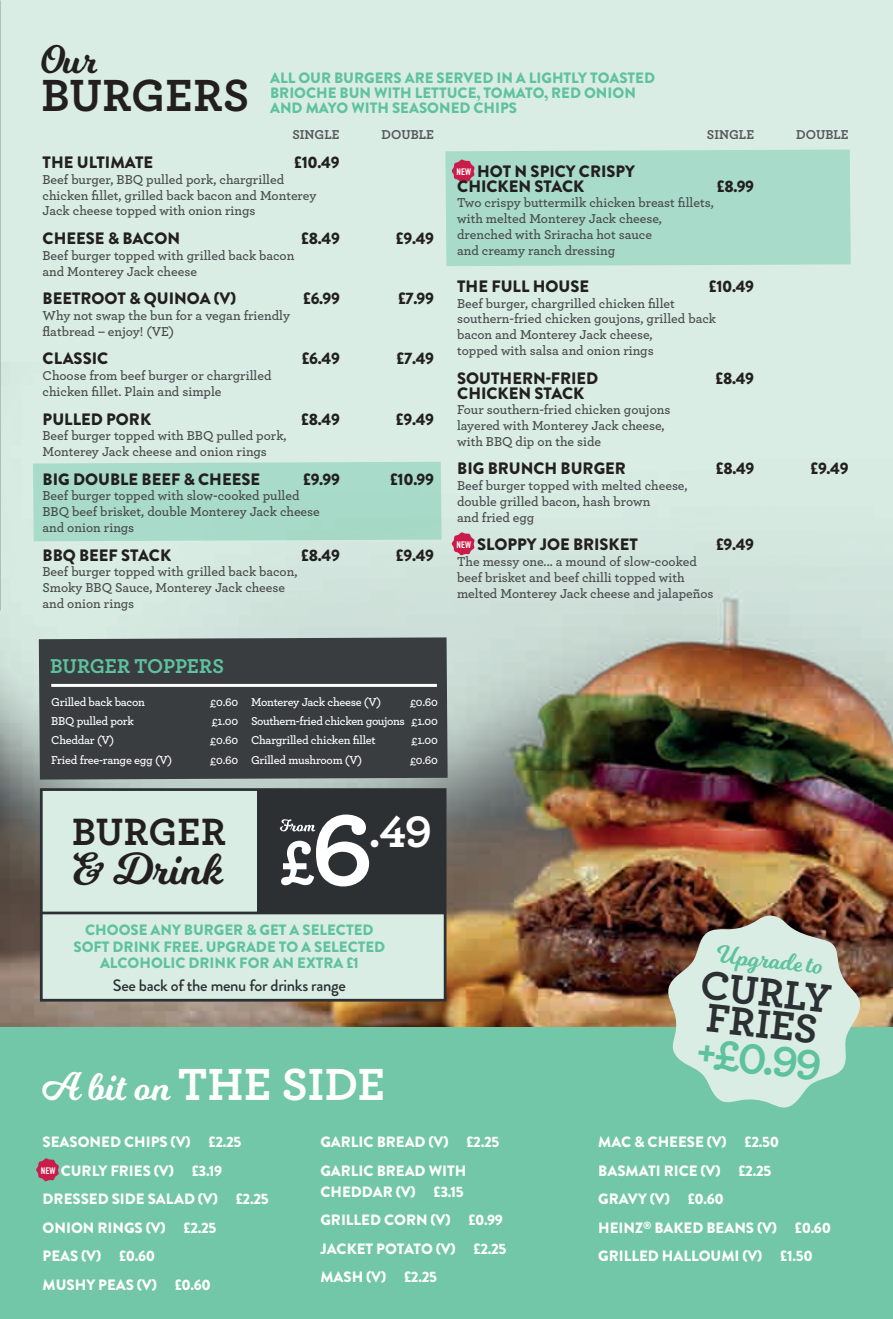
<style>
.page{position:relative;width:893px;height:1319px;background:#fff}
.page>*{position:absolute;margin:0;border:0;box-sizing:border-box;transform-origin:0 0}
.t1{font:700 105.45px "Archer Pro";color:#fff}
.t2{font:700 47.25px "Archer Pro";letter-spacing:.01em;color:#fff}
.t3{font:700 47.25px "Archer Pro";letter-spacing:.005em;color:#231f20}
.t4{font:700 46.2px "Archer Pro";color:#fff}
.t5{font:700 44.55px "Archer Pro";color:#5fc29f}
.t6{font:43.95px "Milkshake";letter-spacing:.025em;color:#231f20}
.t7{font:700 42.15px/32.2px "Archer Pro";color:#2c3033}
.t8{font:700 39.9px "Archer Pro";color:#231f20}
.t9{font:39px "Milkshake";color:#231f20}
.t10{font:24.75px "Milkshake";color:#5fc29f}
.t11{font:700 21px "Archer Pro";letter-spacing:-.01em;color:#5fc29f}
.t12{font:900 16.5px/15px "Brandon Grotesque";color:#231f20}
.t13{font:500 16.5px "Brandon Grotesque";letter-spacing:-.02em;color:#2c3033}
.t14{font:900 15px/28.5px "Brandon Grotesque";color:#fff}
.t15{font:900 15px/16.6px "Brandon Grotesque";color:#5fc29f}
.t16{font:600 13.5px/15.8px "Archer Pro";color:#4a4b4d}
.t17{font:700 13.5px "Archer Pro";color:#57585a}
.t18{font:600 12px/19px "Archer Pro";letter-spacing:-.02em;color:#fff;text-align:justify}
.t19{font:9.15px "Trade Gothic LT Std Bd Cn 20";letter-spacing:.01em;color:#fff}
.s1{font-family:"Milkshake";font-weight:400;font-size:39px}
</style>
<div class="page">
<div style="left:0;top:0;width:893px;height:1318px;background:#d9ede5"></div>
<img style="left:0;top:362px;width:893px;height:665px">
<svg style="left:0;top:791px;width:523px;height:236px;background:#897057"></svg>
<div style="left:0;top:1027px;width:893px;height:291px;background:#71c7a7"></div>
<div style="left:39px;top:637px;width:409px;height:142px;background:#3a3d3f"></div>
<hr style="left:51px;top:683px;width:386px;height:3px;background:#fff">
<div style="left:445px;top:149px;width:406px;height:117px;background:#a8dbc9"></div>
<svg style="left:452px;top:159px;width:23px;height:23px"></svg>
<div style="left:33px;top:461px;width:409px;height:80px;background:#a8dbc9"></div>
<div style="left:40px;top:788px;width:406px;height:213px;background:#d9ede5;border:3px solid #2c3033"></div>
<div style="left:257px;top:790px;width:187px;height:122px;background:#2c3033"></div>
<svg style="left:280px;top:819px;width:35px;height:12px"></svg>
<svg style="left:281px;top:840px;width:33px;height:45px"></svg>
<hr style="left:40px;top:911px;width:404px;height:3px;background:#2c3033">
<svg style="left:36px;top:1158px;width:23px;height:23px"></svg>
<svg style="left:452px;top:532px;width:23px;height:23px"></svg>
<svg style="left:667px;top:913px;width:194px;height:194px"></svg>
<h3 class="t9" style="left:41px;top:32px;width:57px">Our</h3>
<h2 class="t3" style="left:41px;top:58px;width:209px">BURGERS</h2>
<p class="t15" style="left:270px;top:70px;width:386px;line-height:15px">ALL OUR BURGERS ARE SERVED IN A LIGHTLY TOASTED<br>BRIOCHE BUN WITH LETTUCE, TOMATO, RED ONION</p>
<p class="t15" style="left:270px;top:99px;width:249px">AND MAYO WITH SEASONED CHIPS</p>
<p class="t17" style="left:292px;top:124px;width:49px">SINGLE</p>
<p class="t17" style="left:381px;top:124px;width:54px">DOUBLE</p>
<p class="t17" style="left:707px;top:124px;width:49px">SINGLE</p>
<p class="t17" style="left:796px;top:124px;width:54px">DOUBLE</p>
<p class="t12" style="left:43px;top:155px;width:112px">THE ULTIMATE</p>
<p class="t12" style="left:294px;top:155px;width:47px">£10.49</p>
<p class="t16" style="left:43px;top:171px;width:275px">Beef burger, BBQ pulled pork, chargrilled chicken fillet, grilled back bacon and Monterey<br>Jack cheese topped with onion rings</p>
<p class="t12" style="left:43px;top:231px;width:139px">CHEESE &amp; BACON</p>
<p class="t12" style="left:301px;top:231px;width:40px">£8.49</p>
<p class="t12" style="left:396px;top:231px;width:40px">£9.49</p>
<p class="t16" style="left:43px;top:246px;width:253px">Beef burger topped with grilled back bacon and Monterey Jack cheese</p>
<p class="t12" style="left:43px;top:291px;width:195px">BEETROOT &amp; QUINOA (V)</p>
<p class="t12" style="left:303px;top:291px;width:38px">£6.99</p>
<p class="t12" style="left:398px;top:291px;width:38px">£7.99</p>
<p class="t16" style="left:43px;top:307px;width:249px">Why not swap the bun for a vegan friendly flatbread – enjoy! (VE)</p>
<p class="t12" style="left:43px;top:351px;width:67px">CLASSIC</p>
<p class="t12" style="left:302px;top:351px;width:40px">£6.49</p>
<p class="t12" style="left:397px;top:351px;width:39px">£7.49</p>
<p class="t16" style="left:43px;top:367px;width:231px">Choose from beef burger or chargrilled chicken fillet. Plain and simple</p>
<p class="t12" style="left:43px;top:411px;width:110px">PULLED PORK</p>
<p class="t12" style="left:301px;top:411px;width:40px">£8.49</p>
<p class="t12" style="left:396px;top:411px;width:40px">£9.49</p>
<p class="t16" style="left:43px;top:427px;width:246px">Beef burger topped with BBQ pulled pork,<br>Monterey Jack cheese and onion rings</p>
<p class="t12" style="left:43px;top:471px;width:219px">BIG DOUBLE BEEF &amp; CHEESE</p>
<p class="t12" style="left:303px;top:471px;width:38px">£9.99</p>
<p class="t12" style="left:390px;top:471px;width:45px">£10.99</p>
<p class="t16" style="left:43px;top:487px;width:279px">Beef burger topped with slow-cooked pulled<br>BBQ beef brisket, double Monterey Jack cheese and onion rings</p>
<p class="t12" style="left:43px;top:547px;width:130px">BBQ BEEF STACK</p>
<p class="t12" style="left:301px;top:547px;width:40px">£8.49</p>
<p class="t12" style="left:396px;top:547px;width:40px">£9.49</p>
<p class="t16" style="left:43px;top:563px;width:256px">Beef burger topped with grilled back bacon,<br>Smoky BBQ Sauce, Monterey Jack cheese and onion rings</p>
<h3 class="t11" style="left:50px;top:649px;width:175px">BURGER TOPPERS</h3>
<p class="t18" style="left:51px;top:692px;width:95px">Grilled back bacon</p>
<p class="t18" style="left:210px;top:692px;width:29px">£0.60</p>
<p class="t18" style="left:51px;top:711px;width:84px">BBQ pulled pork</p>
<p class="t18" style="left:212px;top:711px;width:28px">£1.00</p>
<p class="t18" style="left:51px;top:730px;width:65px">Cheddar (V)</p>
<p class="t18" style="left:210px;top:730px;width:29px">£0.60</p>
<p class="t18" style="left:51px;top:749px;width:123px">Fried free-range egg (V)</p>
<p class="t18" style="left:210px;top:749px;width:29px">£0.60</p>
<p class="t18" style="left:251px;top:692px;width:132px">Monterey Jack cheese (V)</p>
<p class="t18" style="left:251px;top:692px;width:188px;text-indent:159px">£0.60<br>Southern-fried chicken goujons £1.00<br>Chargrilled chicken fillet</p>
<p class="t18" style="left:411px;top:730px;width:28px">£1.00</p>
<p class="t18" style="left:251px;top:749px;width:113px">Grilled mushroom (V)</p>
<p class="t18" style="left:410px;top:749px;width:29px">£0.60</p>
<h3 class="t8" style="left:72px;top:800px;width:155px">BURGER</h3>
<h3 class="t6" style="left:73px;top:837px;width:151px">&amp; Drink</h3>
<h1 class="t1" style="left:311px;top:766px;width:63px">6</h1>
<h3 class="t4" style="left:369px;top:795px;width:65px">.49</h3>
<p class="t12" style="left:457px;top:164px;width:179px;text-indent:20px">HOT N SPICY CRISPY<br>CHICKEN STACK</p>
<p class="t19" style="left:456px;top:166px;width:16px">NEW</p>
<p class="t12" style="left:717px;top:179px;width:39px">£8.99</p>
<p class="t16" style="left:457px;top:194px;width:258px">Two crispy buttermilk chicken breast fillets, with melted Monterey Jack cheese, drenched with Sriracha hot sauce<br>and creamy ranch dressing</p>
<p class="t12" style="left:457px;top:279px;width:133px">THE FULL HOUSE</p>
<p class="t12" style="left:709px;top:279px;width:47px">£10.49</p>
<p class="t16" style="left:457px;top:294px;width:260px">Beef burger, chargrilled chicken fillet southern-fried chicken goujons, grilled back bacon and Monterey Jack cheese,<br>topped with salsa and onion rings</p>
<p class="t12" style="left:457px;top:370px;width:143px">SOUTHERN-FRIED</p>
<p class="t12" style="left:715px;top:370px;width:40px">£8.49</p>
<p class="t12" style="left:457px;top:385px;width:129px">CHICKEN STACK</p>
<p class="t16" style="left:457px;top:401px;width:215px">Four southern-fried chicken goujons layered with Monterey Jack cheese, with BBQ dip on the side</p>
<p class="t12" style="left:457px;top:461px;width:170px">BIG BRUNCH BURGER</p>
<p class="t12" style="left:716px;top:461px;width:40px">£8.49</p>
<p class="t12" style="left:810px;top:461px;width:40px">£9.49</p>
<p class="t16" style="left:457px;top:477px;width:232px">Beef burger topped with melted cheese, double grilled bacon, hash brown<br>and fried egg</p>
<p class="t12" style="left:477px;top:537px;width:162px">SLOPPY JOE BRISKET</p>
<p class="t12" style="left:716px;top:537px;width:40px">£9.49</p>
<p class="t16" style="left:457px;top:553px;width:258px">The messy one... a mound of slow-cooked beef brisket and beef chilli topped with melted Monterey Jack cheese and jalapeños</p>
<p class="t19" style="left:456px;top:538px;width:16px">NEW</p>
<p class="t15" style="left:73px;top:921px;width:313px;text-align:center">CHOOSE ANY BURGER &amp; GET A SELECTED<br>SOFT DRINK FREE. UPGRADE TO A SELECTED<br>ALCOHOLIC DRINK FOR AN EXTRA £1</p>
<p class="t13" style="left:113px;top:973px;width:234px">See back of the menu for drinks range</p>
<h2 class="t2" style="left:43px;top:1047px;width:344px"><span class="s1">A bit on</span> THE SIDE</h2>
<p class="t14" style="left:43px;top:1127px;width:200px">SEASONED CHIPS (V) £2.25</p>
<p class="t14" style="left:61px;top:1156px;width:163px">CURLY FRIES (V) £3.19</p>
<p class="t14" style="left:43px;top:1184px;width:228px">DRESSED SIDE SALAD (V) £2.25</p>
<p class="t14" style="left:43px;top:1213px;width:175px">ONION RINGS (V) £2.25</p>
<p class="t14" style="left:43px;top:1241px;width:114px">PEAS (V) £0.60</p>
<p class="t14" style="left:43px;top:1269px;width:170px">MUSHY PEAS (V) £0.60</p>
<p class="t14" style="left:320px;top:1127px;width:180px">GARLIC BREAD (V) £2.25<br>GARLIC BREAD WITH</p>
<p class="t14" style="left:320px;top:1177px;width:188px">CHEDDAR (V) £3.15<br>GRILLED CORN (V) £0.99<br>JACKET POTATO (V) £2.25<br>MASH (V) £2.25</p>
<p class="t19" style="left:41px;top:1164px;width:16px">NEW</p>
<h3 class="t10" style="left:719px;top:936px;width:106px;rotate:6deg">Upgrade to</h3>
<h3 class="t7" style="left:702px;top:965px;width:133px;rotate:6deg">CURLY<br>FRIES</h3>
<h3 class="t5" style="left:700px;top:1017px;width:128px;rotate:6deg">+£0.99</h3>
<p class="t14" style="left:598px;top:1127px;width:234px">MAC &amp; CHEESE (V) £2.50<br>BASMATI RICE (V) £2.25<br>GRAVY (V) £0.60<br>HEINZ<sup>®</sup> BAKED BEANS (V) £0.60<br>GRILLED HALLOUMI (V) £1.50</p>
</div>
